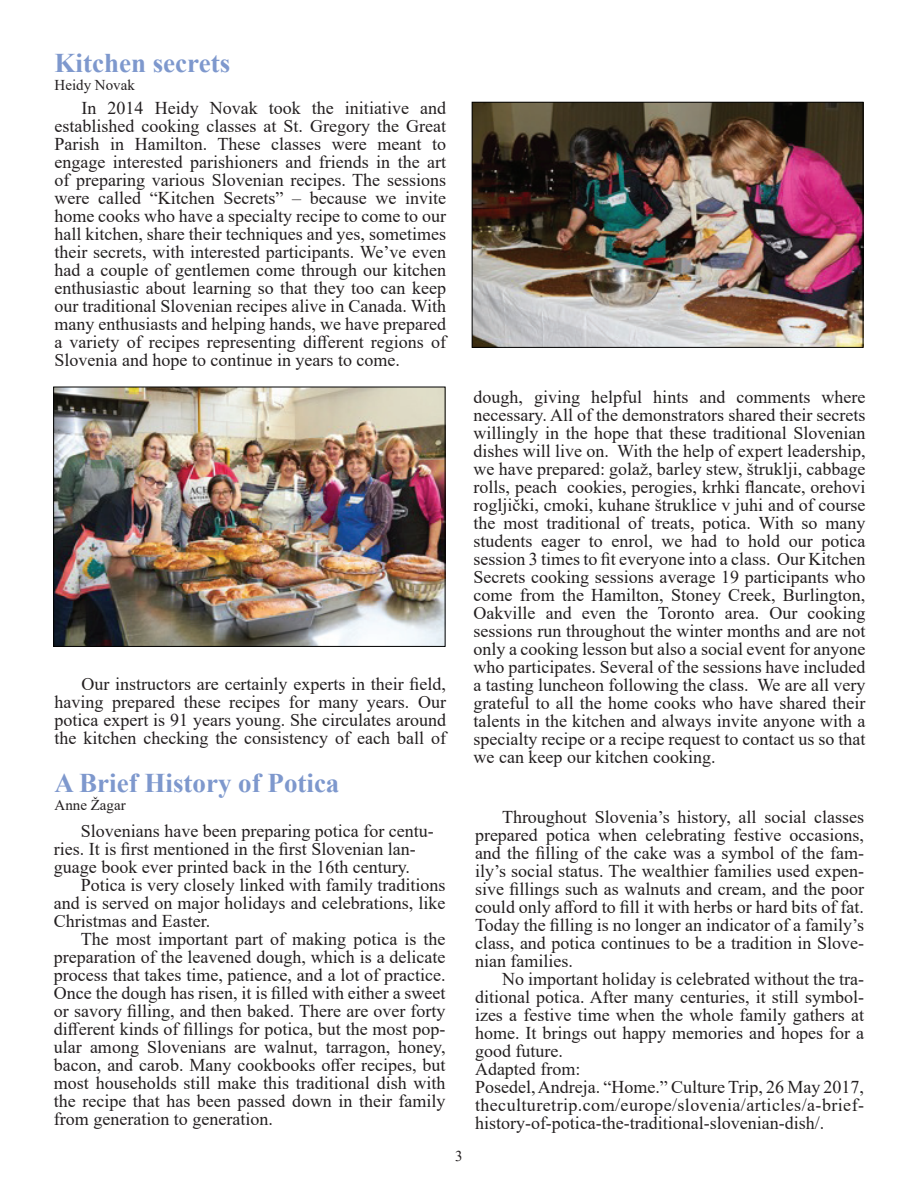
<style>
.page{position:relative;width:918px;height:1188px;background:#fff}
.page>*{position:absolute;margin:0;border:0;box-sizing:border-box;transform-origin:0 0}
.t1{font:700 27px "Times New Roman";color:#7e98cd}
.t2{font:18px/18px "Times New Roman";color:#231f20;text-align:justify}
.t3{font:15px "Times New Roman";color:#231f20}
</style>
<div class="page">
<img style="left:55px;top:389px;width:389px;height:256px">
<div style="left:53px;top:387px;width:393px;height:260px;border:1px solid #000"></div>
<img style="left:474px;top:104px;width:387px;height:242px">
<div style="left:472px;top:102px;width:391px;height:246px;border:1px solid #000"></div>
<h1 class="t1" style="left:55px;top:44px;width:177px">Kitchen secrets</h1>
<p class="t3" style="left:55px;top:75px;width:82px">Heidy Novak</p>
<p class="t2" style="left:55px;top:99px;width:393px;text-indent:27px">In 2014 Heidy Novak took the initiative and established cooking classes at St. Gregory the Great Parish in Hamilton. These classes were meant to engage interested parishioners and friends in the art of preparing various Slovenian recipes. The sessions were called “Kitchen Secrets” – because we invite home cooks who have a specialty recipe to come to our hall kitchen, share their techniques and yes, sometimes their secrets, with interested participants. We’ve even had a couple of gentlemen come through our kitchen enthusiastic about learning so that they too can keep our traditional Slovenian recipes alive in Canada. With many enthusiasts and helping hands, we have prepared a variety of recipes representing different regions of Slovenia and hope to continue in years to come.</p>
<p class="t2" style="left:55px;top:675px;width:393px;text-indent:27px">Our instructors are certainly experts in their field, having prepared these recipes for many years. Our potica expert is 91 years young. She circulates around the kitchen checking the consistency of each ball of</p>
<h1 class="t1" style="left:55px;top:763px;width:286px">A Brief History of Potica</h1>
<p class="t3" style="left:55px;top:794px;width:73px">Anne Žagar</p>
<p class="t2" style="left:54px;top:821px;width:381px;text-align:left;text-indent:27px">Slovenians have been preparing potica for centu&shy;ries. It is first mentioned in the first Slovenian lan&shy;guage book ever printed back in the 16th century.</p>
<p class="t2" style="left:54px;top:875px;width:393px;text-indent:27px">Potica is very closely linked with family traditions and is served on major holidays and celebrations, like Christmas and Easter.</p>
<p class="t2" style="left:54px;top:929px;width:393px;text-indent:27px">The most important part of making potica is the preparation of the leavened dough, which is a delicate process that takes time, patience, and a lot of practice.<br>Once the dough has risen, it is filled with either a sweet or savory filling, and then baked. There are over forty different kinds of fillings for potica, but the most pop&shy;ular among Slovenians are walnut, tarragon, honey, bacon, and carob. Many cookbooks offer recipes, but most households still make this traditional dish with the recipe that has been passed down in their family from generation to generation.</p>
<p class="t3" style="left:455px;top:1145px;width:9px">3</p>
<p class="t2" style="left:474px;top:388px;width:393px">dough, giving helpful hints and comments where necessary. All of the demonstrators shared their secrets willingly in the hope that these traditional Slovenian dishes will live on. With the help of expert leadership, we have prepared: golaž, barley stew, štruklji, cabbage rolls, peach cookies, perogies, krhki flancate, orehovi rogljički, cmoki, kuhane štruklice v juhi and of course the most traditional of treats, potica. With so many students eager to enrol, we had to hold our potica session 3 times to fit everyone into a class. Our Kitchen Secrets cooking sessions average 19 participants who come from the Hamilton, Stoney Creek, Burlington, Oakville and even the Toronto area. Our cooking sessions run throughout the winter months and are not only a cooking lesson but also a social event for anyone who participates. Several of the sessions have included a tasting luncheon following the class. We are all very grateful to all the home cooks who have shared their talents in the kitchen and always invite anyone with a specialty recipe or a recipe request to contact us so that we can keep our kitchen cooking.</p>
<p class="t2" style="left:475px;top:808px;width:391px;text-indent:27px">Throughout Slovenia’s history, all social classes prepared potica when celebrating festive occasions, and the filling of the cake was a symbol of the fam&shy;ily’s social status. The wealthier families used expen&shy;sive fillings such as walnuts and cream, and the poor could only afford to fill it with herbs or hard bits of fat.<br>Today the filling is no longer an indicator of a family’s class, and potica continues to be a tradition in Slove&shy;nian families.</p>
<p class="t2" style="left:475px;top:970px;width:391px;text-align:left;text-indent:27px">No important holiday is celebrated without the tra&shy;ditional potica. After many centuries, it still symbol&shy;izes a festive time when the whole family gathers at home. It brings out happy memories and hopes for a good future.<br>Adapted from:<br>Posedel, Andreja. “Home.” Culture Trip, 26 May 2017, theculturetrip.com/europe/slovenia/articles/a-brief&shy;history-of-potica-the-traditional-slovenian-dish/.</p>
</div>
